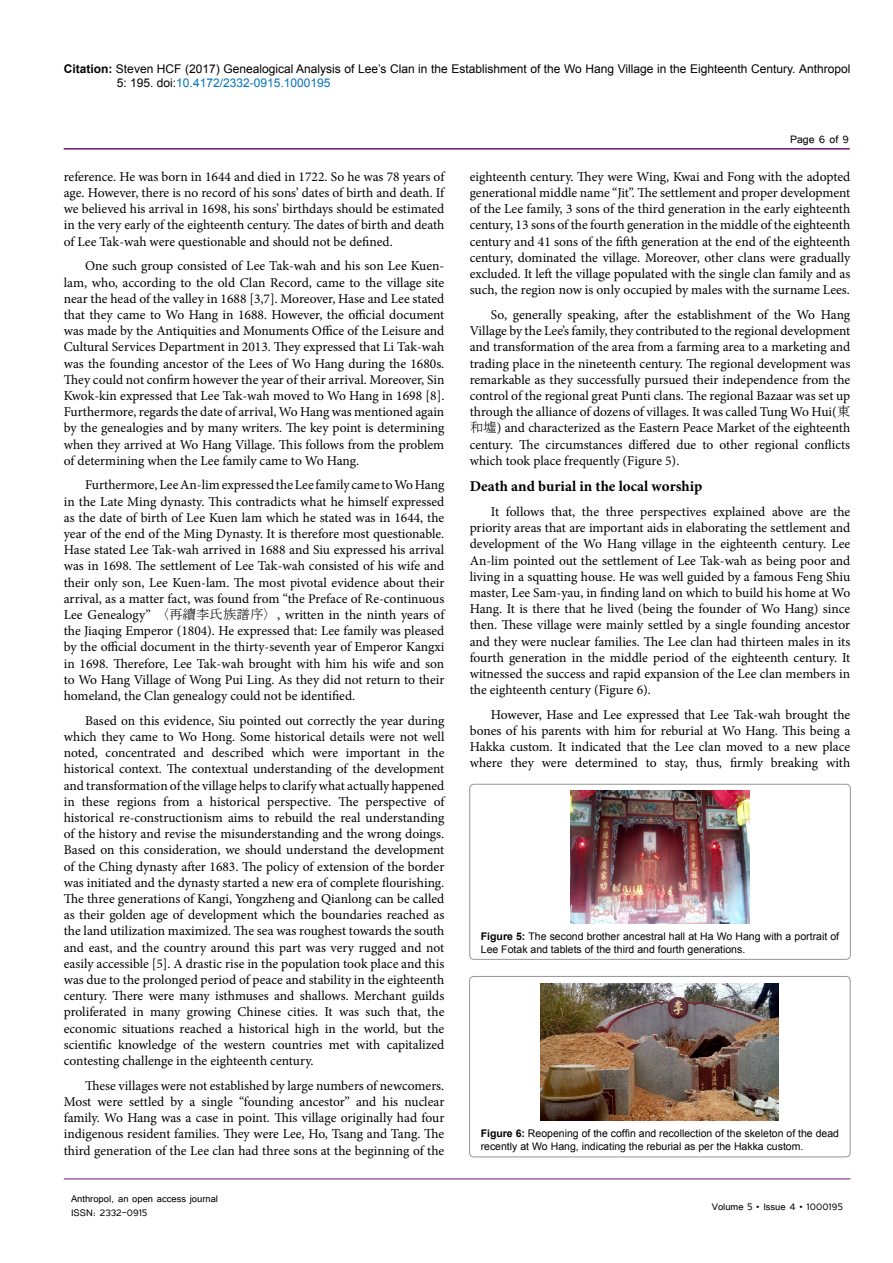
<style>
.page{position:relative;width:893px;height:1263px;background:#fff}
.page>*{position:absolute;margin:0;border:0;box-sizing:border-box;transform-origin:0 0}
.t1{font:700 15px "Minion Pro";color:#000}
.t2{font:13.5px/16.2px "Minion Pro";color:#000;text-align:justify}
.t3{font:13.5px "Tunga";color:#000}
.t4{font:12px/14.4px "Arial";color:#000}
.t5{font:12px/14.4px "Tunga";color:#000}
.t6{font:10.5px/12.6px "Arial";color:#000}
.s1{font-weight:700}
.s2{color:#0072bc}
.s3{font-family:"MS Mincho"}
</style>
<div class="page">
<hr style="left:64px;top:148px;width:786px;height:2px;background:#741472">
<hr style="left:64px;top:1179px;width:786px;height:1px;background:#741472">
<div style="left:470px;top:784px;width:380px;height:175px;border:1px solid #939598;border-radius:4px"></div>
<img style="left:570px;top:791px;width:180px;height:133px">
<div style="left:470px;top:976px;width:380px;height:181px;border:1px solid #939598;border-radius:4px"></div>
<img style="left:541px;top:984px;width:238px;height:137px">
<p class="t4" style="left:117px;top:61px;width:735px;text-indent:-53px"><span class="s1">Citation:</span> Steven HCF (2017) Genealogical Analysis of Lee’s Clan in the Establishment of the Wo Hang Village in the Eighteenth Century. Anthropol<br>5: 195. doi:<span class="s2">10.4172/2332-0915.1000195</span></p>
<p class="t2" style="left:64px;top:168px;width:382px">reference. He was born in 1644 and died in 1722. So he was 78 years of age. However, there is no record of his sons’ dates of birth and death. If we believed his arrival in 1698, his sons’ birthdays should be estimated in the very early of the eighteenth century. The dates of birth and death of Lee Tak-wah were questionable and should not be defined.</p>
<p class="t2" style="left:64px;top:258px;width:382px;text-indent:21px">One such group consisted of Lee Tak-wah and his son Lee Kuen&shy;lam, who, according to the old Clan Record, came to the village site near the head of the valley in 1688 [3,7]. Moreover, Hase and Lee stated that they came to Wo Hang in 1688. However, the official document was made by the Antiquities and Monuments Office of the Leisure and Cultural Services Department in 2013. They expressed that Li Tak-wah was the founding ancestor of the Lees of Wo Hang during the 1680s.<br>They could not confirm however the year of their arrival. Moreover, Sin Kwok-kin expressed that Lee Tak-wah moved to Wo Hang in 1698 [8].<br>Furthermore, regards the date of arrival, Wo Hang was mentioned again by the genealogies and by many writers. The key point is determining when they arrived at Wo Hang Village. This follows from the problem of determining when the Lee family came to Wo Hang.</p>
<p class="t2" style="left:64px;top:477px;width:382px;text-indent:21px">Furthermore, Lee An-lim expressed the Lee family came to Wo Hang in the Late Ming dynasty. This contradicts what he himself expressed as the date of birth of Lee Kuen lam which he stated was in 1644, the year of the end of the Ming Dynasty. It is therefore most questionable.<br>Hase stated Lee Tak-wah arrived in 1688 and Siu expressed his arrival was in 1698. The settlement of Lee Tak-wah consisted of his wife and their only son, Lee Kuen-lam. The most pivotal evidence about their arrival, as a matter fact, was found from “the Preface of Re-continuous Lee Genealogy” <span class="s3">〈再續李氏族譜序〉</span>, written in the ninth years of the Jiaqing Emperor (1804). He expressed that: Lee family was pleased by the official document in the thirty-seventh year of Emperor Kangxi in 1698. Therefore, Lee Tak-wah brought with him his wife and son to Wo Hang Village of Wong Pui Ling. As they did not return to their homeland, the Clan genealogy could not be identified.</p>
<p class="t2" style="left:64px;top:712px;width:382px;text-indent:21px">Based on this evidence, Siu pointed out correctly the year during which they came to Wo Hong. Some historical details were not well noted, concentrated and described which were important in the historical context. The contextual understanding of the development and transformation of the village helps to clarify what actually happened in these regions from a historical perspective. The perspective of historical re-constructionism aims to rebuild the real understanding of the history and revise the misunderstanding and the wrong doings.<br>Based on this consideration, we should understand the development of the Ching dynasty after 1683. The policy of extension of the border was initiated and the dynasty started a new era of complete flourishing.<br>The three generations of Kangi, Yongzheng and Qianlong can be called as their golden age of development which the boundaries reached as the land utilization maximized. The sea was roughest towards the south and east, and the country around this part was very rugged and not easily accessible [5]. A drastic rise in the population took place and this was due to the prolonged period of peace and stability in the eighteenth century. There were many isthmuses and shallows. Merchant guilds proliferated in many growing Chinese cities. It was such that, the economic situations reached a historical high in the world, but the scientific knowledge of the western countries met with capitalized contesting challenge in the eighteenth century.</p>
<p class="t2" style="left:64px;top:1077px;width:382px;text-indent:21px">These villages were not established by large numbers of newcomers.<br>Most were settled by a single “founding ancestor” and his nuclear family. Wo Hang was a case in point. This village originally had four indigenous resident families. They were Lee, Ho, Tsang and Tang. The third generation of the Lee clan had three sons at the beginning of the</p>
<p class="t5" style="left:71px;top:1190px;width:149px">Anthropol, an open access journal<br>ISSN: 2332-0915</p>
<p class="t3" style="left:790px;top:131px;width:60px">Page 6 of 9</p>
<p class="t2" style="left:470px;top:168px;width:382px">eighteenth century. They were Wing, Kwai and Fong with the adopted generational middle name “Jit”. The settlement and proper development of the Lee family, 3 sons of the third generation in the early eighteenth century, 13 sons of the fourth generation in the middle of the eighteenth century and 41 sons of the fifth generation at the end of the eighteenth century, dominated the village. Moreover, other clans were gradually excluded. It left the village populated with the single clan family and as such, the region now is only occupied by males with the surname Lees.</p>
<p class="t2" style="left:470px;top:307px;width:382px;text-indent:21px">So, generally speaking, after the establishment of the Wo Hang Village by the Lee’s family, they contributed to the regional development and transformation of the area from a farming area to a marketing and trading place in the nineteenth century. The regional development was remarkable as they successfully pursued their independence from the control of the regional great Punti clans. The regional Bazaar was set up through the alliance of dozens of villages. It was called Tung Wo Hui(<span class="s3">東和墟</span>) and characterized as the Eastern Peace Market of the eighteenth century. The circumstances differed due to other regional conflicts which took place frequently (Figure 5).</p>
<p class="t1" style="left:470px;top:476px;width:234px">Death and burial in the local worship</p>
<p class="t2" style="left:470px;top:504px;width:382px;text-indent:21px">It follows that, the three perspectives explained above are the priority areas that are important aids in elaborating the settlement and development of the Wo Hang village in the eighteenth century. Lee An-lim pointed out the settlement of Lee Tak-wah as being poor and living in a squatting house. He was well guided by a famous Feng Shiu master, Lee Sam-yau, in finding land on which to build his home at Wo Hang. It is there that he lived (being the founder of Wo Hang) since then. These village were mainly settled by a single founding ancestor and they were nuclear families. The Lee clan had thirteen males in its fourth generation in the middle period of the eighteenth century. It witnessed the success and rapid expansion of the Lee clan members in the eighteenth century (Figure 6).</p>
<p class="t2" style="left:470px;top:706px;width:382px;text-indent:21px">However, Hase and Lee expressed that Lee Tak-wah brought the bones of his parents with him for reburial at Wo Hang. This being a Hakka custom. It indicated that the Lee clan moved to a new place where they were determined to stay, thus, firmly breaking with</p>
<p class="t6" style="left:481px;top:930px;width:360px"><span class="s1">Figure 5:</span> The second brother ancestral hall at Ha Wo Hang with a portrait of<br>Lee Fotak and tablets of the third and fourth generations.</p>
<p class="t6" style="left:481px;top:1127px;width:360px"><span class="s1">Figure 6:</span> Reopening of the coffin and recollection of the skeleton of the dead recently at Wo Hang, indicating the reburial as per the Hakka custom.</p>
<p class="t5" style="left:712px;top:1199px;width:133px">Volume 5 • Issue 4 • 1000195</p>
</div>
